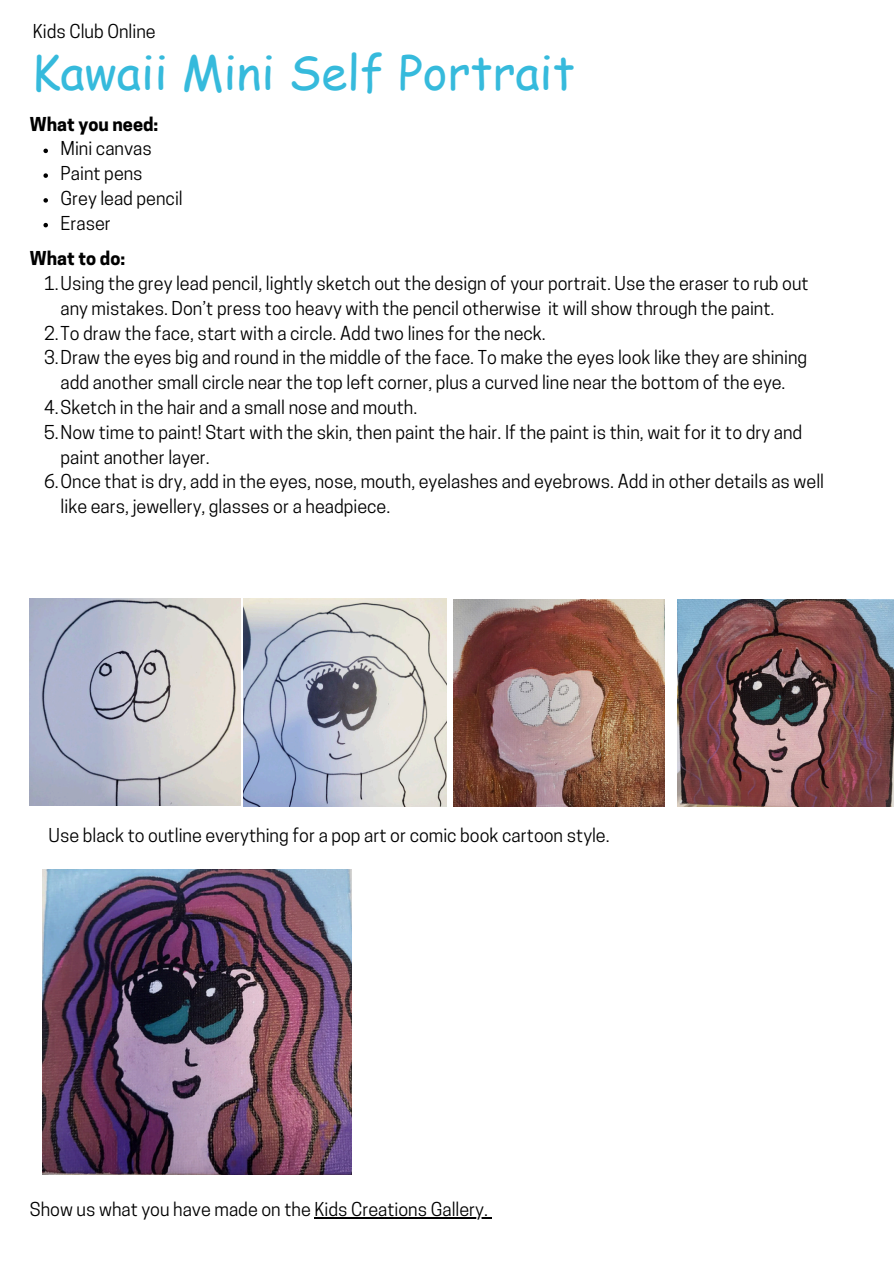
<style>
.page{position:relative;width:894px;height:1264px;background:#fff}
.page>*{position:absolute;margin:0;border:0;box-sizing:border-box;transform-origin:0 0}
.t1{font:47.25px "Comic Sans MS";color:#36badc}
.t2{font:18px/24.8px "Cooper Hewitt";color:#000}
.t3{font:700 18px "Cooper Hewitt";color:#000}
</style>
<div class="page">
<img style="left:30px;top:598px;width:210px;height:207px">
<img style="left:243px;top:598px;width:203px;height:208px">
<img style="left:453px;top:599px;width:210px;height:207px">
<img style="left:43px;top:869px;width:308px;height:305px">
<img style="left:677px;top:599px;width:216px;height:207px">
<hr style="left:314px;top:1217px;width:174px;height:1px;background:#000">
<svg style="left:43px;top:149px;width:5px;height:4px"></svg>
<svg style="left:43px;top:173px;width:5px;height:5px"></svg>
<svg style="left:43px;top:198px;width:5px;height:5px"></svg>
<svg style="left:43px;top:223px;width:5px;height:4px"></svg>
<p class="t2" style="left:33px;top:22px;width:124px">Kids Club Online</p>
<p class="t1" style="left:32px;top:38px;width:545px">Kawaii Mini Self Portrait</p>
<p class="t3" style="left:30px;top:117px;width:130px">What you need:</p>
<p class="t2" style="left:61px;top:138px;width:93px">Mini canvas</p>
<p class="t2" style="left:61px;top:163px;width:84px">Paint pens</p>
<p class="t2" style="left:61px;top:188px;width:124px">Grey lead pencil</p>
<p class="t2" style="left:61px;top:213px;width:52px">Eraser</p>
<p class="t3" style="left:30px;top:252px;width:97px">What to do:</p>
<p class="t2" style="left:61px;top:273px;width:749px;text-indent:-17px">1.Using the grey lead pencil, lightly sketch out the design of your portrait. Use the eraser to rub out any mistakes. Don’t press too heavy with the pencil otherwise it will show through the paint.</p>
<p class="t2" style="left:44px;top:323px;width:503px">2.To draw the face, start with a circle. Add two lines for the neck.</p>
<h2 class="t2" style="left:44px;top:347px;width:764px;text-align:center">3.Draw the eyes big and round in the middle of the face. To make the eyes look like they are shining add another small circle near the top left corner, plus a curved line near the bottom of the eye.</h2>
<p class="t2" style="left:44px;top:397px;width:374px">4.Sketch in the hair and a small nose and mouth.</p>
<h2 class="t2" style="left:61px;top:422px;width:743px;text-indent:-17px">5.Now time to paint! Start with the skin, then paint the hair. If the paint is thin, wait for it to dry and paint another layer.</h2>
<p class="t2" style="left:61px;top:471px;width:764px;text-indent:-17px">6.Once that is dry, add in the eyes, nose, mouth, eyelashes and eyebrows. Add in other details as well like ears, jewellery, glasses or a headpiece.</p>
<p class="t2" style="left:48px;top:825px;width:562px">Use black to outline everything for a pop art or comic book cartoon style.</p>
<p class="t2" style="left:30px;top:1199px;width:459px">Show us what you have made on the Kids Creations Gallery.</p>
</div>
